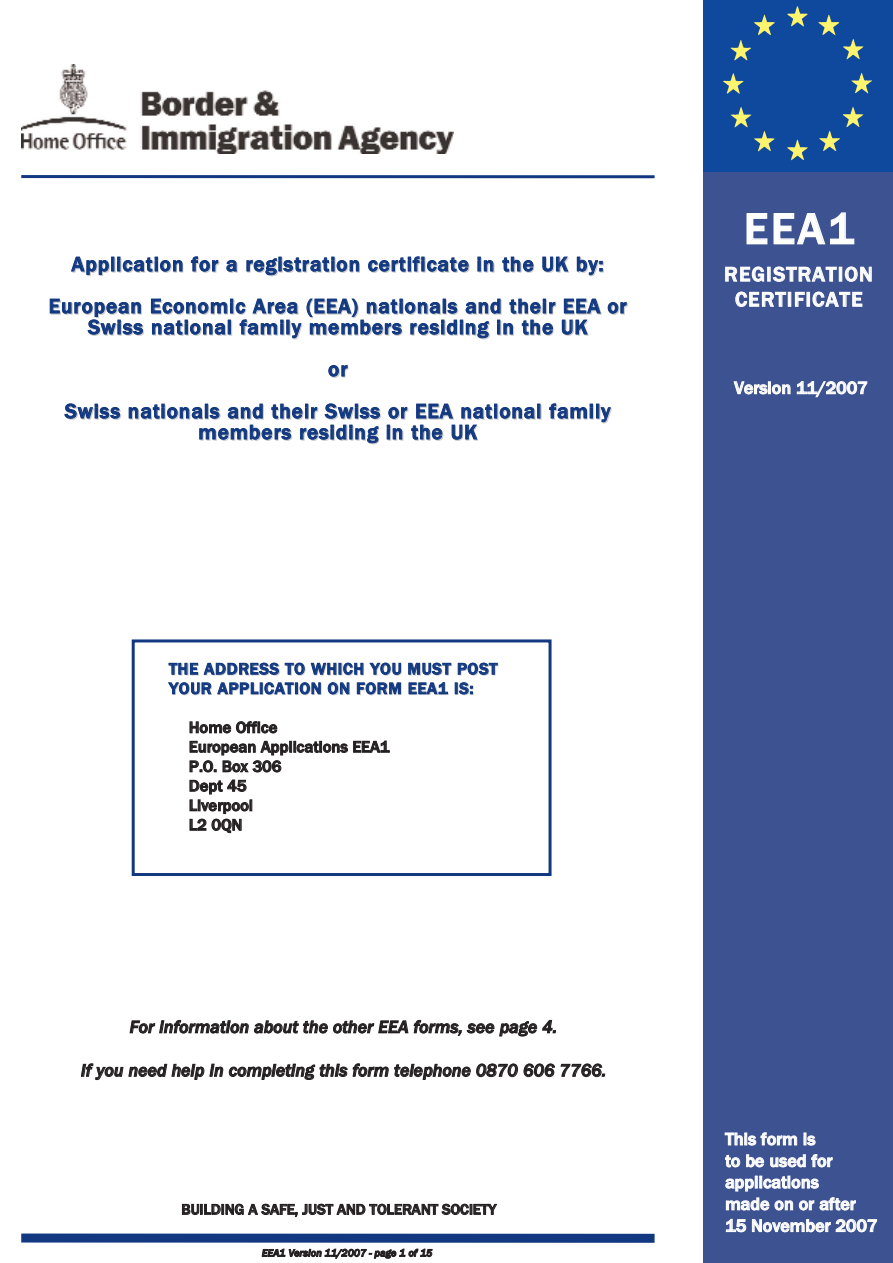
<style>
.page{position:relative;width:893px;height:1263px;background:#fff}
.page>*{position:absolute;margin:0;border:0;box-sizing:border-box;transform-origin:0 0}
.t1{font:500 45px "Franklin Gothic";color:#fff}
.t2{font:500 21px/42px "Franklin Gothic";letter-spacing:.05em;color:#113880;text-align:center}
.t3{font:500 21px/25.2px "Franklin Gothic";letter-spacing:.055em;color:#fff;text-align:center}
.t4{font:italic 500 18px "Franklin Gothic";color:#231f20}
.t5{font:500 18px/21.6px "Franklin Gothic";letter-spacing:-.005em;color:#fff}
.t6{font:500 16.5px/19.5px "Franklin Gothic";letter-spacing:.005em;color:#231f20}
.t7{font:500 16.5px/19.5px "Franklin Gothic";letter-spacing:.05em;color:#113880}
.t8{font:500 15px "Franklin Gothic";color:#231f20}
.t9{font:italic 500 10.5px "Franklin Gothic";color:#231f20}
</style>
<div class="page">
<div style="left:703px;top:171px;width:190px;height:1092px;background:#3d5291"></div>
<div style="left:132px;top:639px;width:420px;height:237px;border:3px solid #113880"></div>
<hr style="left:21px;top:175px;width:634px;height:3px;background:#113880">
<img style="left:21px;top:65px;width:432px;height:88px">
<div style="left:21px;top:1233px;width:634px;height:10px;background:#113880"></div>
<img style="left:703px;top:0;width:190px;height:171px">
<p class="t2" style="left:49px;top:243px;width:579px">Application for a registration certificate in the UK by:<br>European Economic Area (EEA) nationals and their EEA or</p>
<p class="t2" style="left:65px;top:306px;width:547px">Swiss national family members residing in the UK<br>or<br>Swiss nationals and their Swiss or EEA national family</p>
<p class="t2" style="left:198px;top:411px;width:280px">members residing in the UK</p>
<p class="t7" style="left:169px;top:659px;width:330px">THE ADDRESS TO WHICH YOU MUST POST<br>YOUR APPLICATION ON FORM EEA1 IS:</p>
<p class="t6" style="left:189px;top:717px;width:202px">Home Office<br>European Applications EEA1<br>P.O. Box 306<br>Dept 45<br>Liverpool<br>L2 0QN</p>
<p class="t4" style="left:130px;top:1016px;width:429px">For information about the other EEA forms, see page 4.</p>
<p class="t4" style="left:81px;top:1059px;width:527px">If you need help in completing this form telephone 0870 606 7766.</p>
<p class="t8" style="left:181px;top:1200px;width:316px">BUILDING A SAFE, JUST AND TOLERANT SOCIETY</p>
<p class="t9" style="left:262px;top:1247px;width:172px">EEA1 Version 11/2007 - page 1 of 15</p>
<h1 class="t1" style="left:744px;top:202px;width:111px">EEA1</h1>
<p class="t3" style="left:724px;top:261px;width:150px">REGISTRATION<br>CERTIFICATE</p>
<p class="t5" style="left:734px;top:377px;width:135px">Version 11/2007</p>
<p class="t5" style="left:725px;top:1128px;width:154px">This form is<br>to be used for applications<br>made on or after<br>15 November 2007</p>
</div>
